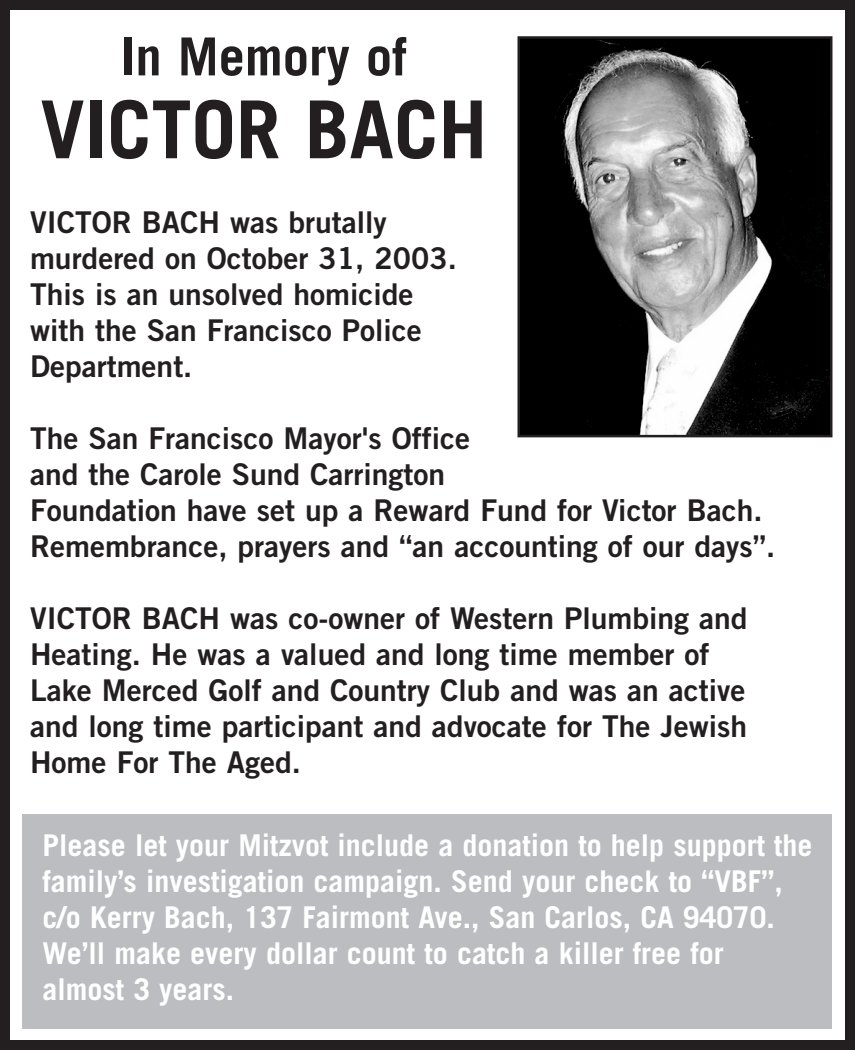
<style>
.page{position:relative;width:855px;height:1050px;background:#fff}
.page>*{position:absolute;margin:0;border:0;box-sizing:border-box;transform-origin:0 0}
.t1{font:700 80px "Trade Gothic";color:#231f20}
.t2{font:700 52.5px "Trade Gothic";color:#231f20}
.t3{font:30px/36px "Trade Gothic Bold Two";color:#231f20}
.t4{font:700 30px/36px "Trade Gothic";color:#fff}
</style>
<div class="page">
<div style="left:0;top:0;width:855px;height:1050px;border:10px solid #231f20"></div>
<div style="left:22px;top:815px;width:810px;height:214px;background:#bcbdc0"></div>
<img style="left:521px;top:39px;width:308px;height:395px">
<div style="left:518px;top:36px;width:314px;height:401px;border:2px solid #231f20"></div>
<h2 class="t2" style="left:121px;top:37px;width:287px">In Memory of</h2>
<h1 class="t1" style="left:40px;top:100px;width:448px">VICTOR BACH</h1>
<p class="t3" style="left:30px;top:207px;width:428px">VICTOR BACH was brutally murdered on October 31, 2003.<br>This is an unsolved homicide with the San Francisco Police<br>Department.</p>
<p class="t3" style="left:30px;top:423px;width:747px">The San Francisco Mayor's Office<br>and the Carole Sund Carrington<br>Foundation have set up a Reward Fund for Victor Bach.<br>Remembrance, prayers and “an accounting of our days”.</p>
<p class="t3" style="left:30px;top:603px;width:719px">VICTOR BACH was co-owner of Western Plumbing and Heating. He was a valued and long time member of Lake Merced Golf and Country Club and was an active and long time participant and advocate for The Jewish Home For The Aged.</p>
<p class="t4" style="left:42px;top:830px;width:772px">Please let your Mitzvot include a donation to help support the family’s investigation campaign. Send your check to “VBF”, c/o Kerry Bach, 137 Fairmont Ave., San Carlos, CA 94070.<br>We’ll make every dollar count to catch a killer free for almost 3 years.</p>
</div>
